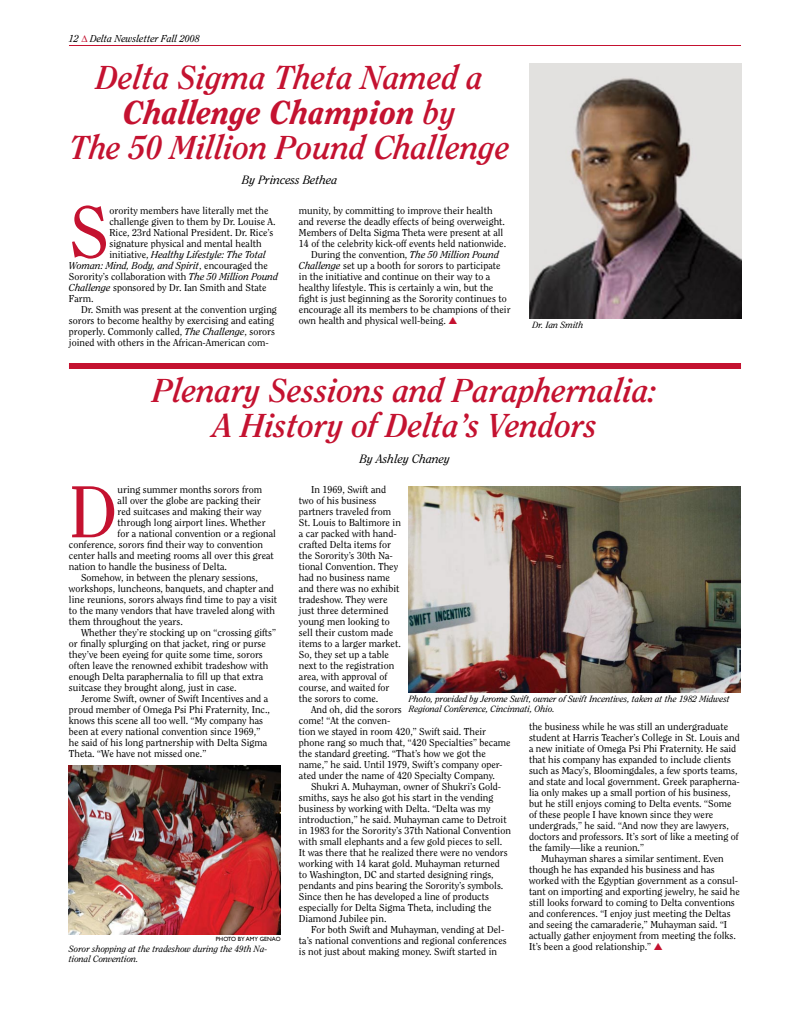
<style>
.page{position:relative;width:810px;height:1026px;background:#fff}
.page>*{position:absolute;margin:0;border:0;box-sizing:border-box;transform-origin:0 0}
.t1{font:72.9px "Clearface";color:#c41230}
.t2{font:italic 700 33px/35px "Clearface";color:#c41230;text-align:center}
.t3{font:italic 12px "Clearface";color:#000}
.t4{font:10px/11px "Clearface";color:#000}
.t5{font:italic 10px "Clearface";color:#000}
.t6{font:italic 9px/10px "Clearface";color:#000}
.t7{font:6px "Gill Sans";color:#000}
.s1{font-weight:800}
.s2{font-style:normal}
.s3{font-style:italic}
.s4{color:#c41230}
</style>
<div class="page">
<hr style="left:69px;top:45px;width:672px;height:1px;background:#c41230">
<div style="left:69px;top:363px;width:672px;height:6px;background:#c41230"></div>
<img style="left:529px;top:63px;width:212px;height:256px">
<img style="left:69px;top:765px;width:212px;height:170px">
<img style="left:409px;top:486px;width:331px;height:207px">
<p class="t5" style="left:69px;top:33px;width:132px">12 Delta Newsletter Fall 2008</p>
<h2 class="t2" style="left:70px;top:59px;width:442px">Delta Sigma Theta Named a<br><span class="s1">Challenge Champion</span> by<br>The 50 Million Pound Challenge</h2>
<p class="t3" style="left:242px;top:173px;width:97px">By Princess Bethea</p>
<h1 class="t1" style="left:69px;top:189px;width:42px">S</h1>
<p class="t4" style="left:109px;top:204px;width:161px">orority members have literally met the</p>
<p class="t4" style="left:109px;top:215px;width:168px">challenge given to them by Dr. Louise A.</p>
<p class="t4" style="left:109px;top:226px;width:165px">Rice, 23rd National President. Dr. Rice’s</p>
<p class="t4" style="left:109px;top:237px;width:154px">signature physical and mental health</p>
<p class="t5" style="left:109px;top:248px;width:158px"><span class="s2">initiative,</span> Healthy Lifestyle: The Total</p>
<p class="t5" style="left:69px;top:259px;width:200px">Woman: Mind, Body, and Spirit<span class="s2">, encouraged the</span></p>
<p class="t4" style="left:69px;top:270px;width:211px">Sorority’s collaboration with <span class="s3">The 50 Million Pound</span></p>
<p class="t4" style="left:69px;top:281px;width:199px"><span class="s3">Challenge</span> sponsored by Dr. Ian Smith and State</p>
<p class="t4" style="left:69px;top:292px;width:26px">Farm.</p>
<p class="t4" style="left:81px;top:303px;width:197px">Dr. Smith was present at the convention urging</p>
<p class="t4" style="left:69px;top:314px;width:207px">sorors to become healthy by exercising and eating</p>
<p class="t4" style="left:69px;top:325px;width:208px">properly. Commonly called, <span class="s3">The Challenge</span>, sorors</p>
<p class="t4" style="left:69px;top:336px;width:201px">joined with others in the African-American com-</p>
<p class="t4" style="left:299px;top:204px;width:195px">munity, by committing to improve their health</p>
<p class="t4" style="left:299px;top:215px;width:208px">and reverse the deadly effects of being overweight.</p>
<p class="t4" style="left:299px;top:226px;width:206px">Members of Delta Sigma Theta were present at all</p>
<p class="t4" style="left:299px;top:237px;width:209px">14 of the celebrity kick-off events held nationwide.</p>
<p class="t4" style="left:311px;top:248px;width:190px">During the convention, <span class="s3">The 50 Million Pound</span></p>
<p class="t4" style="left:299px;top:259px;width:203px"><span class="s3">Challenge</span> set up a booth for sorors to participate</p>
<p class="t4" style="left:299px;top:270px;width:193px">in the initiative and continue on their way to a</p>
<p class="t4" style="left:299px;top:281px;width:196px">healthy lifestyle. This is certainly a win, but the</p>
<p class="t4" style="left:299px;top:292px;width:209px">fight is just beginning as the Sorority continues to</p>
<p class="t4" style="left:299px;top:303px;width:213px">encourage all its members to be champions of their</p>
<p class="t4" style="left:299px;top:314px;width:160px">own health and physical well-being. <span class="s4">▲</span></p>
<p class="t6" style="left:532px;top:320px;width:53px">Dr. Ian Smith</p>
<h2 class="t2" style="left:153px;top:373px;width:506px">Plenary Sessions and Paraphernalia:<br>A History of Delta’s Vendors</h2>
<p class="t3" style="left:360px;top:452px;width:92px">By Ashley Chaney</p>
<h1 class="t1" style="left:69px;top:469px;width:50px">D</h1>
<p class="t4" style="left:118px;top:484px;width:146px">uring summer months sorors from</p>
<p class="t4" style="left:118px;top:495px;width:145px">all over the globe are packing their</p>
<p class="t4" style="left:118px;top:506px;width:146px">red suitcases and making their way</p>
<p class="t4" style="left:118px;top:517px;width:150px">through long airport lines. Whether</p>
<p class="t4" style="left:118px;top:528px;width:160px">for a national convention or a regional</p>
<p class="t4" style="left:69px;top:539px;width:196px">conference, sorors find their way to convention</p>
<p class="t4" style="left:69px;top:550px;width:206px">center halls and meeting rooms all over this great</p>
<p class="t4" style="left:69px;top:561px;width:160px">nation to handle the business of Delta.</p>
<p class="t4" style="left:81px;top:572px;width:178px">Somehow, in between the plenary sessions,</p>
<p class="t4" style="left:69px;top:583px;width:207px">workshops, luncheons, banquets, and chapter and</p>
<p class="t4" style="left:69px;top:594px;width:210px">line reunions, sorors always find time to pay a visit</p>
<p class="t4" style="left:69px;top:605px;width:208px">to the many vendors that have traveled along with</p>
<p class="t4" style="left:69px;top:616px;width:115px">them throughout the years.</p>
<p class="t4" style="left:81px;top:627px;width:197px">Whether they’re stocking up on “crossing gifts”</p>
<p class="t4" style="left:69px;top:638px;width:198px">or finally splurging on that jacket, ring or purse</p>
<p class="t4" style="left:69px;top:649px;width:195px">they’ve been eyeing for quite some time, sorors</p>
<p class="t4" style="left:69px;top:660px;width:201px">often leave the renowned exhibit tradeshow with</p>
<p class="t4" style="left:69px;top:671px;width:196px">enough Delta paraphernalia to fill up that extra</p>
<p class="t4" style="left:69px;top:682px;width:169px">suitcase they brought along, just in case.</p>
<p class="t4" style="left:81px;top:693px;width:189px">Jerome Swift, owner of Swift Incentives and a</p>
<p class="t4" style="left:69px;top:704px;width:203px">proud member of Omega Psi Phi Fraternity, Inc.,</p>
<p class="t4" style="left:69px;top:715px;width:196px">knows this scene all too well. “My company has</p>
<p class="t4" style="left:69px;top:726px;width:193px">been at every national convention since 1969,”</p>
<p class="t4" style="left:69px;top:737px;width:200px">he said of his long partnership with Delta Sigma</p>
<p class="t4" style="left:69px;top:748px;width:139px">Theta. “We have not missed one.”</p>
<p class="t7" style="left:216px;top:935px;width:66px">PHOTO BY AMY G ENAO</p>
<p class="t6" style="left:69px;top:944px;width:200px">Soror shopping at the tradeshow during the 49 th Na&shy;tional Convention.</p>
<p class="t4" style="left:299px;top:484px;width:103px;text-indent:12px">In 1969, Swift and two of his business partners traveled from<br>St. Louis to Baltimore in a car packed with hand&shy;crafted Delta items for the Sorority’s 30th Na&shy;tional Convention. They had no business name and there was no exhibit tradeshow. They were just three determined young men looking to sell their custom made items to a larger market.<br>So, they set up a table next to the registration area, with approval of course, and waited for the sorors to come.</p>
<p class="t4" style="left:299px;top:704px;width:213px;text-indent:12px">And oh, did the sorors<br>come! “At the conven-<br>tion we stayed in room 420,” Swift said. Their phone rang so much that, “420 Specialties” became the standard greeting. “That’s how we got the name,” he said. Until 1979, Swift’s company oper&shy;ated under the name of 420 Specialty Company.</p>
<p class="t4" style="left:299px;top:781px;width:213px;text-indent:12px">Shukri A. Muhayman, owner of Shukri’s Gold&shy;smiths, says he also got his start in the vending business by working with Delta. “Delta was my introduction,” he said. Muhayman came to Detroit in 1983 for the Sorority’s 37th National Convention with small elephants and a few gold pieces to sell.<br>It was there that he realized there were no vendors working with 14 karat gold. Muhayman returned<br>to Washington, DC and started designing rings, pendants and pins bearing the Sorority’s symbols.<br>Since then he has developed a line of products especially for Delta Sigma Theta, including the Diamond Jubilee pin.</p>
<p class="t4" style="left:299px;top:924px;width:209px;text-indent:12px">For both Swift and Muhayman, vending at Del&shy;ta’s national conventions and regional conferences is not just about making money. Swift started in</p>
<p class="t6" style="left:409px;top:694px;width:322px">Photo, provided by Jerome Swift, owner of Swift Incentives, taken at the 1982 Midwest<br>Regional Conference, Cincinnati, Ohio.</p>
<p class="t4" style="left:529px;top:721px;width:201px">the business while he was still an undergraduate</p>
<p class="t4" style="left:529px;top:732px;width:212px">student at Harris Teacher’s College in St. Louis and</p>
<p class="t4" style="left:529px;top:743px;width:209px">a new initiate of Omega Psi Phi Fraternity. He said</p>
<p class="t4" style="left:529px;top:754px;width:203px">that his company has expanded to include clients</p>
<p class="t4" style="left:529px;top:765px;width:210px">such as Macy’s, Bloomingdales, a few sports teams,</p>
<p class="t4" style="left:529px;top:776px;width:212px">and state and local government. Greek parapherna-</p>
<p class="t4" style="left:529px;top:787px;width:203px">lia only makes up a small portion of his business,</p>
<p class="t4" style="left:529px;top:798px;width:204px">but he still enjoys coming to Delta events. “Some</p>
<p class="t4" style="left:529px;top:809px;width:186px">of these people I have known since they were</p>
<p class="t4" style="left:529px;top:820px;width:201px">undergrads,” he said. “And now they are lawyers,</p>
<p class="t4" style="left:529px;top:831px;width:211px">doctors and professors. It’s sort of like a meeting of</p>
<p class="t4" style="left:529px;top:842px;width:116px">the family—like a reunion.”</p>
<p class="t4" style="left:541px;top:853px;width:184px">Muhayman shares a similar sentiment. Even</p>
<p class="t4" style="left:529px;top:864px;width:187px">though he has expanded his business and has</p>
<p class="t4" style="left:529px;top:875px;width:211px">worked with the Egyptian government as a consul-</p>
<p class="t4" style="left:529px;top:886px;width:212px">tant on importing and exporting jewelry, he said he</p>
<p class="t4" style="left:529px;top:897px;width:207px">still looks forward to coming to Delta conventions</p>
<p class="t4" style="left:529px;top:908px;width:203px">and conferences. “I enjoy just meeting the Deltas</p>
<p class="t4" style="left:529px;top:919px;width:200px">and seeing the camaraderie,” Muhayman said. “I</p>
<p class="t4" style="left:529px;top:930px;width:208px">actually gather enjoyment from meeting the folks.</p>
<p class="t4" style="left:529px;top:941px;width:135px">It’s been a good relationship.” <span class="s4">▲</span></p>
</div>
